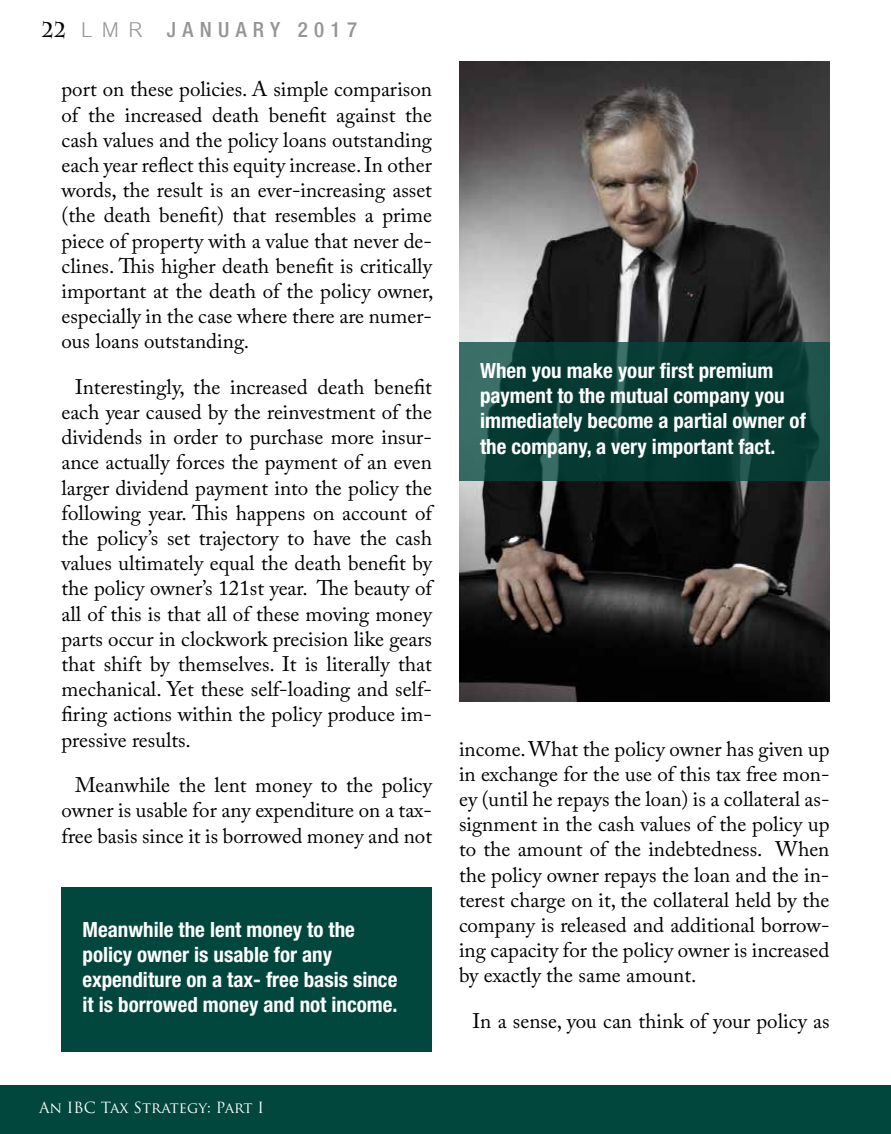
<style>
.page{position:relative;width:891px;height:1134px;background:#fff}
.page>*{position:absolute;margin:0;border:0;box-sizing:border-box;transform-origin:0 0}
.t1{font:21px/25.2px "Adobe Caslon Pro";color:#000;text-align:justify}
.t2{font:700 condensed 21px/25.2px "Helvetica Neue LT Std";color:#fff}
.t3{font:500 condensed 21px "Helvetica Neue LT Std";letter-spacing:.3em;color:#939598}
.t4{font:15px "Trajan Pro";color:#fff}
.s1{font-family:"Charlemagne Std";font-weight:700;font-stretch:normal;color:#000}
.s2{font-family:"Cordia New";font-weight:400;font-stretch:normal;font-size:31.5px}
</style>
<div class="page">
<div style="left:0;top:1085px;width:891px;height:49px;background:#01473d"></div>
<img style="left:459px;top:62px;width:371px;height:640px">
<svg style="left:459px;top:342px;width:371px;height:138px;fill:#063a33"></svg>
<div style="left:62px;top:888px;width:370px;height:164px;background:#01473d"></div>
<p class="t3" style="left:42px;top:17px;width:317px"><span class="s1">22</span> <span class="s2">LMR</span> JANUARY 2017</p>
<p class="t1" style="left:62px;top:77px;width:373px">port on these policies. A simple comparison of the increased death benefit against the cash values and the policy loans outstanding each year reflect this equity increase. In other words, the result is an ever-increasing asset (the death benefit) that resembles a prime piece of property with a value that never de&shy;clines. This higher death benefit is critically important at the death of the policy owner, especially in the case where there are numer&shy;ous loans outstanding.</p>
<p class="t1" style="left:62px;top:374px;width:372px;text-indent:14px">Interestingly, the increased death benefit each year caused by the reinvestment of the dividends in order to purchase more insur&shy;ance actually forces the payment of an even larger dividend payment into the policy the following year. This happens on account of the policy’s set trajectory to have the cash values ultimately equal the death benefit by the policy owner’s 121st year. The beauty of all of this is that all of these moving money parts occur in clockwork precision like gears that shift by themselves. It is literally that mechanical. Yet these self-loading and self&shy;firing actions within the policy produce im&shy;pressive results.</p>
<p class="t1" style="left:62px;top:772px;width:372px;text-indent:14px">Meanwhile the lent money to the policy owner is usable for any expenditure on a tax&shy;free basis since it is borrowed money and not</p>
<p class="t2" style="left:83px;top:916px;width:316px">Meanwhile the lent money to the policy owner is usable for any expenditure on a tax- free basis since it is borrowed money and not income.</p>
<p class="t2" style="left:480px;top:358px;width:327px">When you make your first premium payment to the mutual company you immediately become a partial owner of the company, a very important fact.</p>
<p class="t1" style="left:459px;top:736px;width:372px">income. What the policy owner has given up in exchange for the use of this tax free mon&shy;ey (until he repays the loan) is a collateral as&shy;signment in the cash values of the policy up to the amount of the indebtedness. When the policy owner repays the loan and the in&shy;terest charge on it, the collateral held by the company is released and additional borrow&shy;ing capacity for the policy owner is increased by exactly the same amount.</p>
<p class="t1" style="left:473px;top:1008px;width:359px">In a sense, you can think of your policy as</p>
<p class="t4" style="left:39px;top:1098px;width:227px">An IBC Tax Strategy: Part I</p>
</div>
